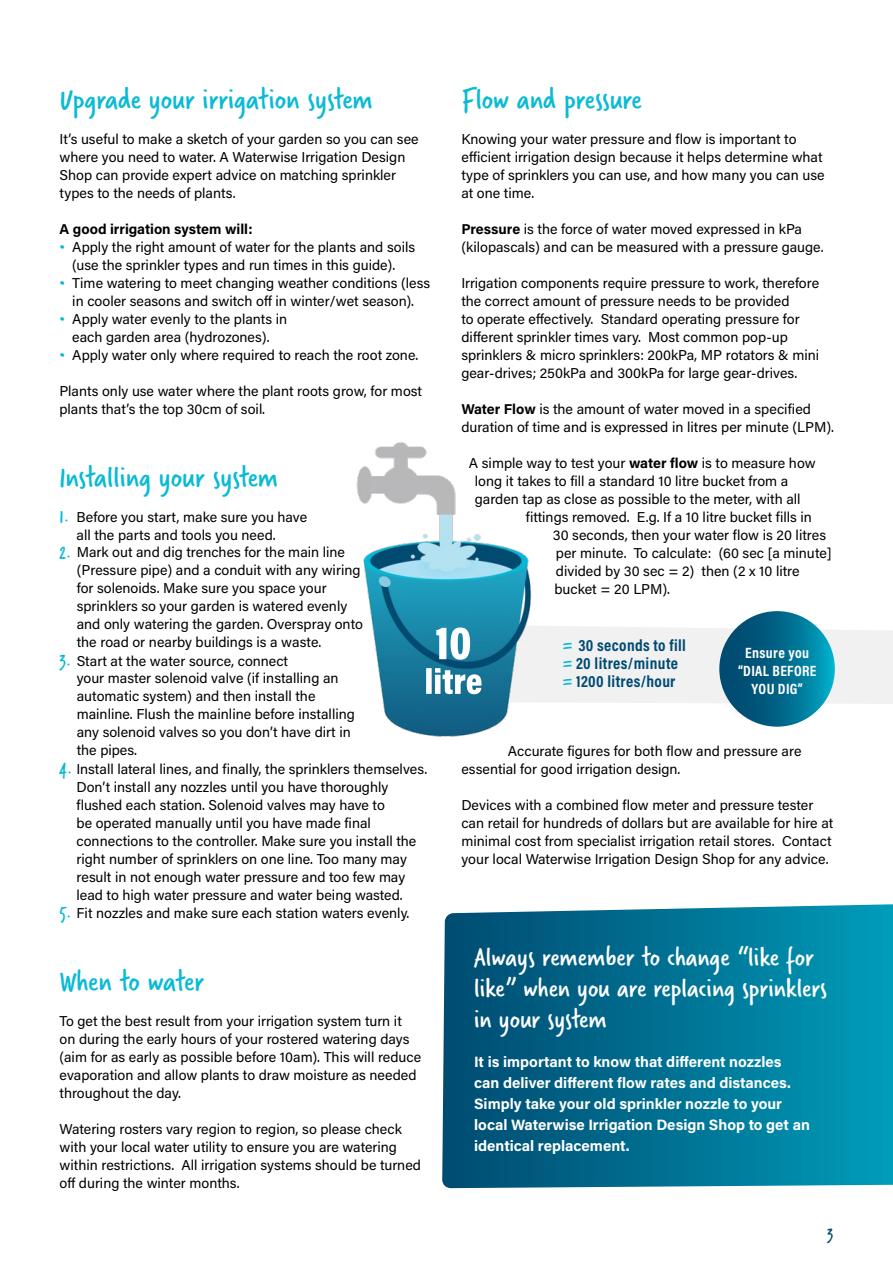
<style>
.page{position:relative;width:893px;height:1263px;background:#fff}
.page>*{position:absolute;margin:0;border:0;box-sizing:border-box;transform-origin:0 0}
.t1{font:31.5px "Verveine";color:#0bbad5}
.t2{font:28.5px/31.5px "Verveine";color:#fff}
.t3{font:19.5px "Verveine";color:#02bad5}
.t4{font:18px "Verveine";color:#004b71}
.t5{font:700 16.5px/18px "Acumin Pro Cond";letter-spacing:.02em;color:#004b71}
.t6{font:700 15px/21px "Acumin Pro";color:#fff}
.t7{font:700 15px/18px "Acumin Pro Cond";letter-spacing:.02em;color:#fffefe;text-align:center}
.t8{font:14.25px/18px "Acumin Pro";color:#000}
.t9{font:700 14.25px "Acumin Pro";color:#000}
.s1{font-family:"Verveine";font-size:19.5px;color:#02bad5}
.s2{font-weight:700}
.s3{font-family:"Verveine";font-weight:400;font-size:21px;color:#0bbad5}
</style>
<div class="page">
<svg style="left:442px;top:904px;width:451px;height:284px;background:#067596"></svg>
<img style="left:356px;top:442px;width:176px;height:295px">
<svg style="left:426px;top:624px;width:467px;height:80px"></svg>
<svg style="left:719px;top:611px;width:116px;height:116px;background:#036b8d"></svg>
<h1 class="t1" style="left:60px;top:77px;width:315px">Upgrade your irrigation system</h1>
<p class="t8" style="left:60px;top:129px;width:361px">It’s useful to make a sketch of your garden so you can see where you need to water. A Waterwise Irrigation Design Shop can provide expert advice on matching sprinkler types to the needs of plants.</p>
<p class="t9" style="left:60px;top:219px;width:195px">A good irrigation system will:</p>
<p class="t8" style="left:60px;top:237px;width:357px;text-align:center"><span class="s1">•</span> Apply the right amount of water for the plants and soils (use the sprinkler types and run times in this guide).</p>
<p class="t8" style="left:60px;top:273px;width:372px;text-align:center"><span class="s1">•</span> Time watering to meet changing weather conditions (less in cooler seasons and switch off in winter/wet season).</p>
<p class="t8" style="left:60px;top:309px;width:229px;text-align:center"><span class="s1">•</span> Apply water evenly to the plants in each garden area (hydrozones).</p>
<p class="t8" style="left:60px;top:345px;width:360px"><span class="s1">•</span> Apply water only where required to reach the root zone.</p>
<p class="t8" style="left:60px;top:381px;width:364px">Plants only use water where the plant roots grow, for most plants that’s the top 30cm of soil.</p>
<h1 class="t1" style="left:60px;top:455px;width:220px">Installing your system</h1>
<p class="t8" style="left:77px;top:507px;width:232px;text-indent:-17px"><span class="s1">1.</span> Before you start, make sure you have all the parts and tools you need.</p>
<h3 class="t3" style="left:60px;top:539px;width:13px">2.</h3>
<p class="t8" style="left:77px;top:543px;width:288px">Mark out and dig trenches for the main line (Pressure pipe) and a conduit with any wiring for solenoids. Make sure you space your sprinklers so your garden is watered evenly and only watering the garden. Overspray onto the road or nearby buildings is a waste.<br>Start at the water source, connect</p>
<p class="t8" style="left:77px;top:668px;width:280px">your master solenoid valve (if installing an automatic system) and then install the mainline. Flush the mainline before installing any solenoid valves so you don’t have dirt in the pipes.</p>
<p class="t8" style="left:77px;top:759px;width:352px;text-indent:-17px"><span class="s1">4.</span> Install lateral lines, and finally, the sprinklers themselves.<br>Don’t install any nozzles until you have thoroughly flushed each station. Solenoid valves may have to<br>be operated manually until you have made final connections to the controller. Make sure you install the right number of sprinklers on one line. Too many may result in not enough water pressure and too few may lead to high water pressure and water being wasted.</p>
<p class="t8" style="left:60px;top:903px;width:351px"><span class="s1">5.</span> Fit nozzles and make sure each station waters evenly.</p>
<h3 class="t3" style="left:60px;top:647px;width:13px">3.</h3>
<h1 class="t1" style="left:60px;top:959px;width:146px">When to water</h1>
<p class="t8" style="left:60px;top:1011px;width:363px">To get the best result from your irrigation system turn it on during the early hours of your rostered watering days (aim for as early as possible before 10am). This will reduce evaporation and allow plants to draw moisture as needed throughout the day.</p>
<p class="t8" style="left:60px;top:1119px;width:363px">Watering rosters vary region to region, so please check with your local water utility to ensure you are watering within restrictions. All irrigation systems should be turned off during the winter months.</p>
<h1 class="t1" style="left:461px;top:77px;width:182px">Flow and pressure</h1>
<p class="t8" style="left:461px;top:129px;width:365px">Knowing your water pressure and flow is important to efficient irrigation design because it helps determine what type of sprinklers you can use, and how many you can use at one time.</p>
<p class="t8" style="left:461px;top:219px;width:364px"><span class="s2">Pressure</span> is the force of water moved expressed in kPa (kilopascals) and can be measured with a pressure gauge.</p>
<p class="t8" style="left:461px;top:273px;width:359px">Irrigation components require pressure to work, therefore the correct amount of pressure needs to be provided<br>to operate effectively. Standard operating pressure for different sprinkler times vary. Most common pop-up sprinklers &amp; micro sprinklers: 200kPa, MP rotators &amp; mini gear-drives; 250kPa and 300kPa for large gear-drives.</p>
<p class="t8" style="left:461px;top:399px;width:374px"><span class="s2">Water Flow</span> is the amount of water moved in a specified duration of time and is expressed in litres per minute (LPM).</p>
<p class="t8" style="left:475px;top:453px;width:342px;text-indent:-6px">A simple way to test your <span class="s2">water flow</span> is to measure how long it takes to fill a standard 10 litre bucket from a garden tap as close as possible to the meter, with all</p>
<p class="t8" style="left:553px;top:507px;width:280px;text-indent:-27px">fittings removed. E.g. If a 10 litre bucket fills in<br>30 seconds, then your water flow is 20 litres per minute. To calculate: (60 sec [a minute] divided by 30 sec = 2) then (2 x 10 litre bucket = 20 LPM).</p>
<p class="t5" style="left:563px;top:636px;width:125px"><span class="s3">=</span> 30 seconds to fill <span class="s3">=</span> 20 litres/minute <span class="s3">=</span> 1200 litres/hour</p>
<p class="t7" style="left:738px;top:644px;width:80px">Ensure you “DIAL BEFORE<br>YOU DIG”</p>
<p class="t8" style="left:461px;top:741px;width:342px;text-indent:46px">Accurate figures for both flow and pressure are essential for good irrigation design.</p>
<p class="t8" style="left:461px;top:795px;width:373px">Devices with a combined flow meter and pressure tester can retail for hundreds of dollars but are available for hire at minimal cost from specialist irrigation retail stores. Contact your local Waterwise Irrigation Design Shop for any advice.</p>
<h2 class="t2" style="left:474px;top:941px;width:355px">Always remember to change “like for like” when you are replacing sprinklers in your system</h2>
<p class="t6" style="left:474px;top:1050px;width:337px">It is important to know that different nozzles can deliver different flow rates and distances.<br>Simply take your old sprinkler nozzle to your local Waterwise Irrigation Design Shop to get an identical replacement.</p>
<p class="t4" style="left:827px;top:1222px;width:8px">3</p>
</div>
